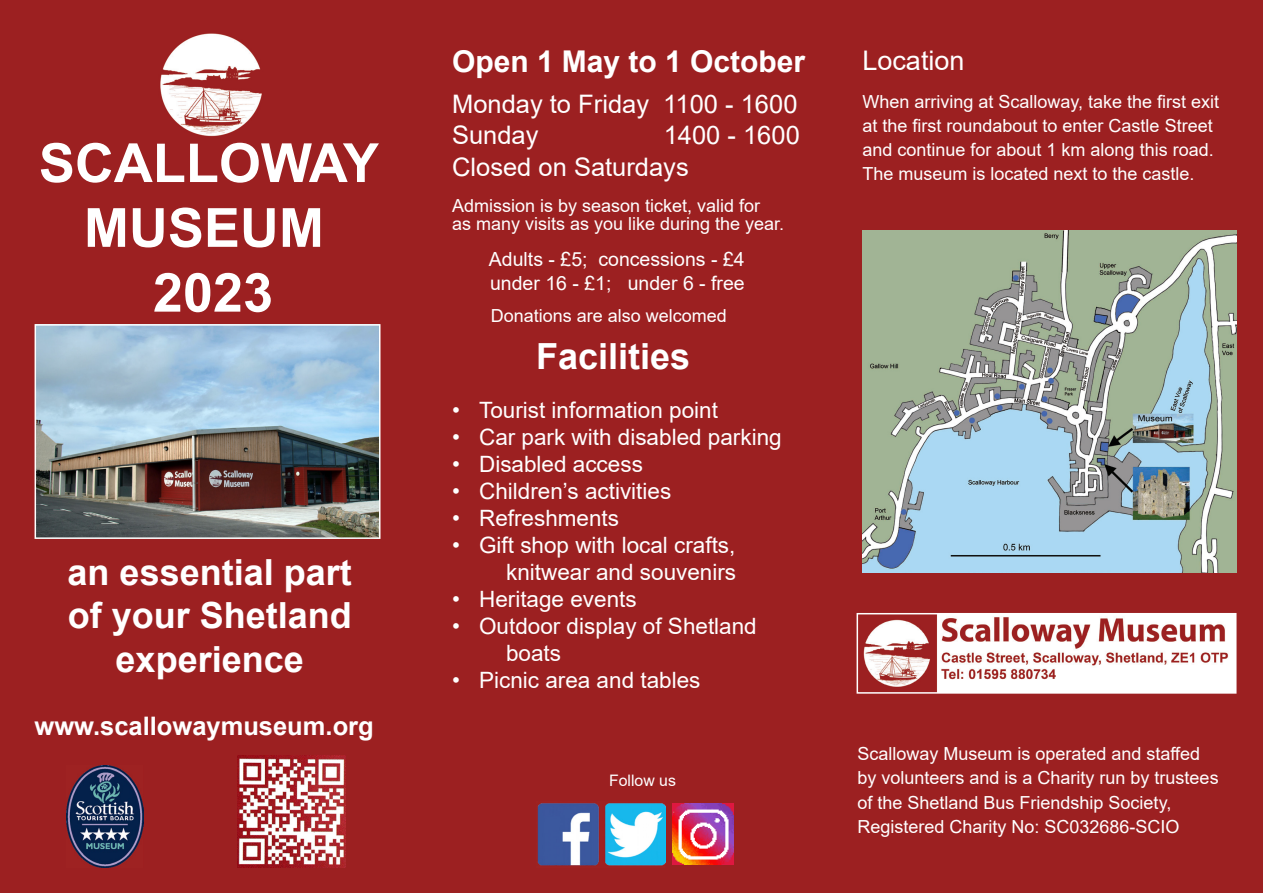
<style>
.page{position:relative;width:1263px;height:893px;background:#9c2021}
.page>*{position:absolute;margin:0;border:0;box-sizing:border-box;transform-origin:0 0}
.t1{font:700 54px/64.8px "Arial";color:#fff;text-align:center}
.t2{font:700 36px "Arial";color:#fff}
.t3{font:700 30px "Arial";color:#fff}
.t4{font:27px "Arial";color:#fff}
.t5{font:25.5px "Arial";color:#fff}
.t6{font:700 25.5px "Arial";color:#fff}
.t7{font:22.5px/27px "Arial";color:#fff;text-align:right}
.t8{font:19.5px "Arial";color:#fff}
.t9{font:18px/24px "Arial";color:#fff}
.t10{font:15.9px "Arial";color:#fff}
</style>
<div class="page">
<img style="left:672px;top:804px;width:62px;height:61px">
<img style="left:160px;top:33px;width:102px;height:104px">
<img style="left:38px;top:327px;width:339px;height:209px">
<div style="left:35px;top:324px;width:345px;height:215px;border:2px solid #fff"></div>
<img style="left:863px;top:616px;width:370px;height:75px">
<div style="left:856px;top:613px;width:380px;height:81px;border:2px solid #fff"></div>
<img style="left:238px;top:755px;width:107px;height:112px">
<img style="left:537px;top:803px;width:128px;height:63px">
<img style="left:862px;top:230px;width:374px;height:343px">
<img style="left:67px;top:766px;width:77px;height:101px">
<p class="t1" style="left:39px;top:131px;width:341px">SCALLOWAY</p>
<p class="t1" style="left:84px;top:196px;width:241px">MUSEUM<br>2023</p>
<p class="t2" style="left:68px;top:547px;width:286px">an essential part</p>
<p class="t2" style="left:68px;top:590px;width:286px">of your Shetland</p>
<p class="t2" style="left:116px;top:634px;width:190px">experience</p>
<p class="t6" style="left:35px;top:708px;width:341px">www.scallowaymuseum.org</p>
<p class="t3" style="left:452px;top:40px;width:354px">Open 1 May to 1 October</p>
<p class="t5" style="left:452px;top:87px;width:347px">Monday to Friday 1100 - 1600</p>
<p class="t5" style="left:452px;top:117px;width:88px">Sunday</p>
<p class="t5" style="left:664px;top:117px;width:138px">1400 - 1600</p>
<p class="t5" style="left:452px;top:150px;width:238px">Closed on Saturdays</p>
<p class="t9" style="left:452px;top:194px;width:310px">Admission is by season ticket, valid for</p>
<p class="t9" style="left:452px;top:212px;width:334px">as many visits as you like during the year.</p>
<p class="t8" style="left:489px;top:246px;width:257px">Adults - £5; concessions - £4</p>
<p class="t8" style="left:490px;top:269px;width:256px">under 16 - £1; under 6 - free</p>
<p class="t9" style="left:491px;top:304px;width:238px">Donations are also welcomed</p>
<p class="t2" style="left:536px;top:331px;width:156px">Facilities</p>
<p class="t7" style="left:452px;top:396px;width:267px">• Tourist information point</p>
<p class="t7" style="left:452px;top:423px;width:331px">• Car park with disabled parking</p>
<p class="t7" style="left:452px;top:450px;width:192px">• Disabled access</p>
<p class="t7" style="left:452px;top:477px;width:221px">• Children’s activities</p>
<p class="t7" style="left:452px;top:504px;width:169px">• Refreshments</p>
<p class="t7" style="left:452px;top:531px;width:286px">• Gift shop with local crafts, knitwear and souvenirs</p>
<p class="t7" style="left:452px;top:585px;width:186px">• Heritage events</p>
<p class="t7" style="left:506px;top:612px;width:252px;text-align:left;text-indent:-54px">• Outdoor display of Shetland boats</p>
<p class="t7" style="left:452px;top:666px;width:250px">• Picnic area and tables</p>
<p class="t10" style="left:609px;top:770px;width:68px">Follow us</p>
<p class="t4" style="left:862px;top:42px;width:104px">Location</p>
<p class="t9" style="left:862px;top:90px;width:358px">When arriving at Scalloway, take the first exit</p>
<p class="t9" style="left:862px;top:114px;width:353px">at the first roundabout to enter Castle Street and continue for about 1 km along this road.</p>
<p class="t9" style="left:862px;top:162px;width:334px">The museum is located next to the castle.</p>
<p class="t9" style="left:857px;top:741px;width:344px">Scalloway Museum is operated and staffed</p>
<p class="t9" style="left:857px;top:766px;width:363px">by volunteers and is a Charity run by trustees</p>
<p class="t9" style="left:857px;top:790px;width:315px">of the Shetland Bus Friendship Society,</p>
<p class="t9" style="left:857px;top:815px;width:324px">Registered Charity No: SC032686-SCIO</p>
</div>
